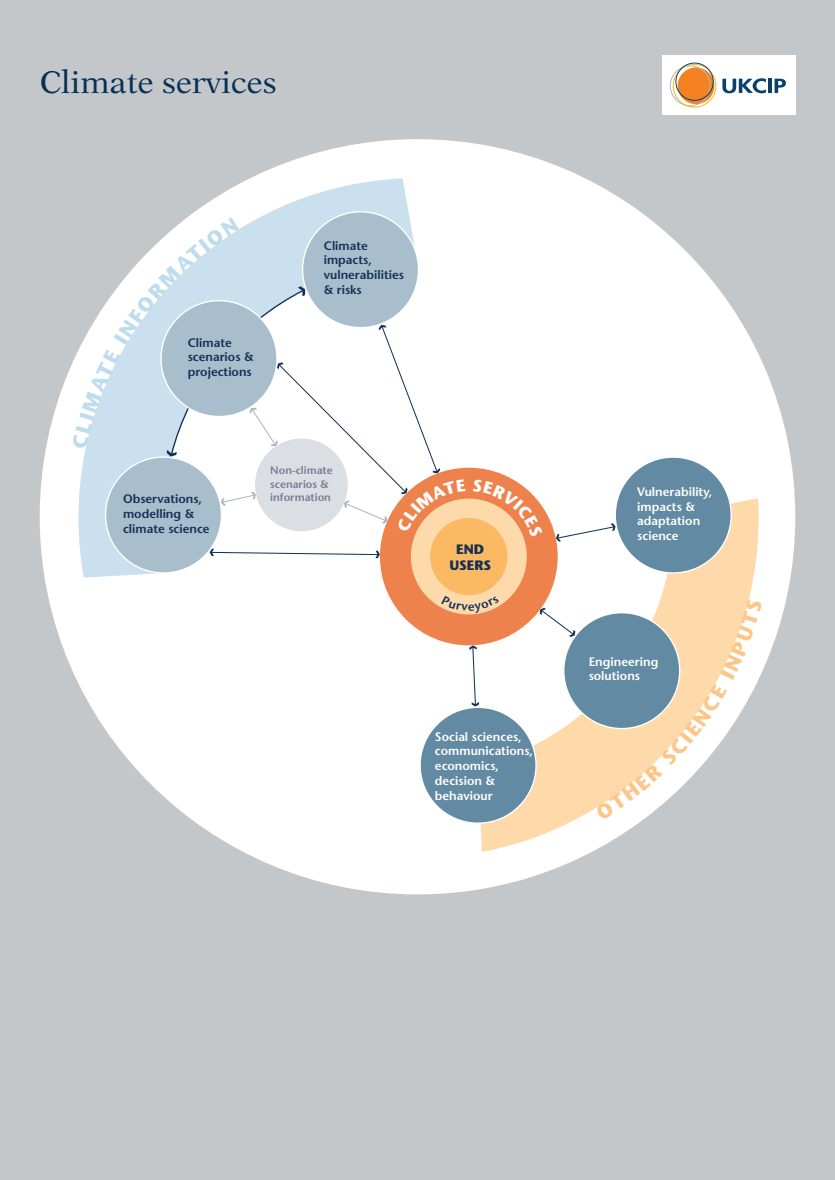
<style>
.page{position:relative;width:835px;height:1180px;background:#fff}
.page>*{position:absolute;margin:0;border:0;box-sizing:border-box;transform-origin:0 0}
.head{font:31.5px "New Aster";color:#063056}
.t1{font:700 13.61px/16.3px "Stone Sans";color:#123156;text-align:center}
.t2{font:600 12.25px/14.7px "Stone Sans";color:#fff}
.t3{font:600 12.25px/14.7px "Stone Sans";color:#123156}
.t4{font:600 10.88px/13.1px "Stone Sans";color:#777b95}
</style>
<div class="page">
<div style="left:0;top:0;width:834px;height:1180px;background:#c4c7c9"></div>
<div style="left:662px;top:56px;width:133px;height:59px;background:#fff"></div>
<svg style="left:722px;top:78px;width:43px;height:15px"></svg>
<hr style="left:768px;top:79px;width:3px;height:14px;background:#09406d">
<svg style="left:774px;top:79px;width:11px;height:14px"></svg>
<svg style="left:677px;top:67px;width:37px;height:37px"></svg>
<div style="left:669px;top:65px;width:41px;height:41px;border:1px solid #b1b3c2;border-radius:50%"></div>
<div style="left:672px;top:64px;width:44px;height:43px;border:1px solid #fcb814;border-radius:50%"></div>
<div style="left:675px;top:63px;width:38px;height:38px;border:1px solid #09406d;border-radius:50%"></div>
<div style="left:40px;top:139px;width:755px;height:755px;background:#fff;border-radius:50%"></div>
<svg style="left:480px;top:498px;width:278px;height:354px;fill:#fedaab"></svg>
<svg style="left:78px;top:178px;width:339px;height:399px"></svg>
<svg style="left:209px;top:325px;width:406px;height:381px"></svg>
<svg style="left:432px;top:468px;width:8px;height:5px"></svg>
<svg style="left:375px;top:551px;width:5px;height:7px"></svg>
<svg style="left:209px;top:549px;width:5px;height:7px"></svg>
<svg style="left:610px;top:523px;width:5px;height:8px"></svg>
<svg style="left:556px;top:534px;width:5px;height:7px"></svg>
<svg style="left:539px;top:608px;width:7px;height:7px"></svg>
<svg style="left:569px;top:630px;width:6px;height:7px"></svg>
<svg style="left:469px;top:645px;width:7px;height:5px"></svg>
<svg style="left:471px;top:702px;width:8px;height:4px"></svg>
<div style="left:380px;top:468px;width:177px;height:177px;background:#ee824c;border-radius:50%"></div>
<div style="left:411px;top:498px;width:115px;height:116px;background:#fedaab;border-radius:50%"></div>
<div style="left:302px;top:212px;width:116px;height:116px;background:#a8becc;border-radius:50%"></div>
<div style="left:105px;top:457px;width:116px;height:116px;background:#a8becc;border-radius:50%"></div>
<div style="left:255px;top:438px;width:93px;height:93px;background:#dbdfe3;border-radius:50%"></div>
<div style="left:615px;top:457px;width:116px;height:116px;background:#628aa2;border-radius:50%"></div>
<div style="left:563px;top:613px;width:116px;height:115px;background:#628aa2;border-radius:50%"></div>
<div style="left:420px;top:707px;width:116px;height:116px;background:#628aa2;border-radius:50%"></div>
<div style="left:430px;top:518px;width:77px;height:77px;background:#fcb963;border-radius:50%"></div>
<svg style="left:72px;top:218px;width:315px;height:306px"></svg>
<svg style="left:595px;top:599px;width:167px;height:221px"></svg>
<svg style="left:441px;top:605px;width:58px;height:8px"></svg>
<svg style="left:397px;top:479px;width:68px;height:53px"></svg>
<svg style="left:473px;top:479px;width:69px;height:58px"></svg>
<p class="head" style="left:40px;top:63px;width:238px">Climate services</p>
<p class="t3" style="left:188px;top:335px;width:67px">Climate scenarios &amp; projections</p>
<p class="t3" style="left:324px;top:238px;width:82px">Climate impacts, vulnerabilities &amp; risks</p>
<p class="t3" style="left:123px;top:491px;width:88px">Observations, modelling &amp; climate science</p>
<p class="t4" style="left:270px;top:464px;width:64px">Non-climate scenarios &amp; information</p>
<p class="t1" style="left:449px;top:540px;width:43px">END<br>USERS</p>
<p class="t2" style="left:435px;top:729px;width:100px">Social sciences, communications, economics, decision &amp; behaviour</p>
<p class="t2" style="left:637px;top:484px;width:77px">Vulnerability, impacts &amp; adaptation science</p>
<p class="t2" style="left:588px;top:654px;width:71px">Engineering solutions</p>
</div>
